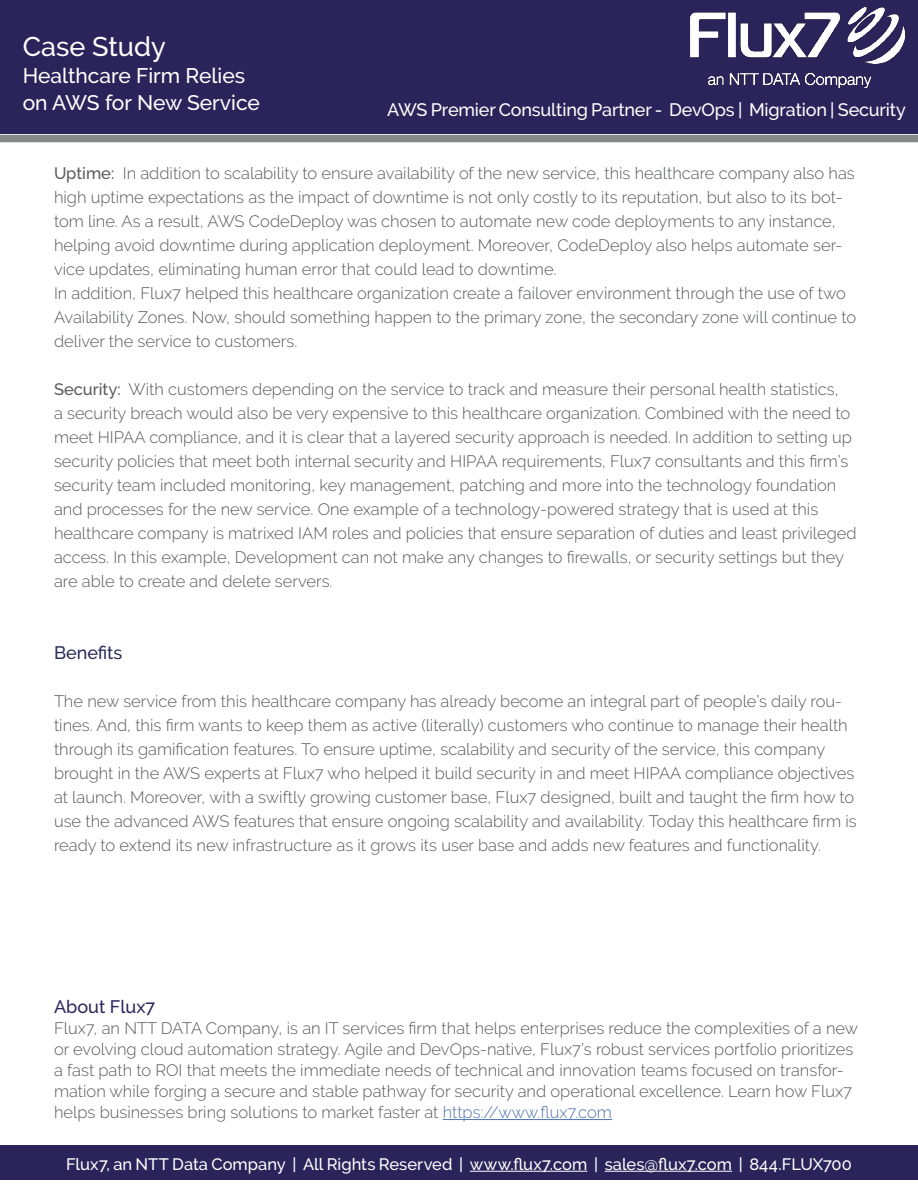
<style>
.page{position:relative;width:918px;height:1188px;background:#fff}
.page>*{position:absolute;margin:0;border:0;box-sizing:border-box;transform-origin:0 0}
.t1{font:500 27px "Raleway";color:#fff}
.t2{font:500 21px/27px "Raleway";color:#fff}
.t3{font:500 18px "Raleway";letter-spacing:-.01em;color:#fff}
.t4{font:500 18px "Raleway";color:#2a245a}
.t5{font:500 18px "Raleway";color:#282c57}
.t6{font:300 16.5px/24px "Raleway";color:#58595b}
.t7{font:500 16.5px "Raleway";color:#fff}
.s1{font-weight:500}
.s2{color:#4f73ad}
</style>
<div class="page">
<hr style="left:443px;top:1119px;width:169px;height:1px;background:#4f73ad">
<div style="left:0;top:1145px;width:918px;height:34px;background:#2a245a"></div>
<hr style="left:470px;top:1171px;width:117px;height:1px;background:#fff">
<hr style="left:605px;top:1171px;width:127px;height:1px;background:#fff">
<div style="left:0;top:0;width:918px;height:134px;background:#2a245a"></div>
<div style="left:0;top:135px;width:918px;height:7px;background:#868787"></div>
<img style="left:691px;top:7px;width:213px;height:80px">
<h1 class="t1" style="left:23px;top:31px;width:145px">Case Study</h1>
<p class="t2" style="left:23px;top:62px;width:239px">Healthcare Firm Relies on AWS for New Service</p>
<p class="t3" style="left:387px;top:99px;width:520px">AWS Premier Consulting Partner - DevOps | Migration | Security</p>
<p class="t6" style="left:54px;top:161px;width:804px"><span class="s1">Uptime:</span> In addition to scalability to ensure availability of the new service, this healthcare company also has high uptime expectations as the impact of downtime is not only costly to its reputation, but also to its bot&shy;tom line. As a result, AWS CodeDeploy was chosen to automate new code deployments to any instance, helping avoid downtime during application deployment. Moreover, CodeDeploy also helps automate ser&shy;vice updates, eliminating human error that could lead to downtime.<br>In addition, Flux7 helped this healthcare organization create a failover environment through the use of two Availability Zones. Now, should something happen to the primary zone, the secondary zone will continue to deliver the service to customers.</p>
<p class="t6" style="left:54px;top:377px;width:804px"><span class="s1">Security:</span> With customers depending on the service to track and measure their personal health statistics,<br>a security breach would also be very expensive to this healthcare organization. Combined with the need to meet HIPAA compliance, and it is clear that a layered security approach is needed. In addition to setting up security policies that meet both internal security and HIPAA requirements, Flux7 consultants and this firm’s security team included monitoring, key management, patching and more into the technology foundation and processes for the new service. One example of a technology-powered strategy that is used at this healthcare company is matrixed IAM roles and policies that ensure separation of duties and least privileged access. In this example, Development can not make any changes to firewalls, or security settings but they are able to create and delete servers.</p>
<p class="t5" style="left:54px;top:643px;width:70px">Benefits</p>
<p class="t6" style="left:54px;top:689px;width:804px">The new service from this healthcare company has already become an integral part of people’s daily rou&shy;tines. And, this firm wants to keep them as active (literally) customers who continue to manage their health through its gamification features. To ensure uptime, scalability and security of the service, this company brought in the AWS experts at Flux7 who helped it build security in and meet HIPAA compliance objectives at launch. Moreover, with a swiftly growing customer base, Flux7 designed, built and taught the firm how to use the advanced AWS features that ensure ongoing scalability and availability. Today this healthcare firm is ready to extend its new infrastructure as it grows its user base and adds new features and functionality.</p>
<p class="t4" style="left:54px;top:997px;width:103px">About Flux7</p>
<p class="t6" style="left:54px;top:1018px;width:806px;line-height:21px">Flux7, an NTT DATA Company, is an IT services firm that helps enterprises reduce the complexities of a new or evolving cloud automation strategy. Agile and DevOps-native, Flux7’s robust services portfolio prioritizes a fast path to ROI that meets the immediate needs of technical and innovation teams focused on transfor&shy;mation while forging a secure and stable pathway for security and operational excellence. Learn how Flux7 helps businesses bring solutions to market faster at <span class="s2">https://www.flux7.com</span></p>
<p class="t7" style="left:66px;top:1155px;width:787px">Flux7, an NTT Data Company | All Rights Reserved | www.flux7.com | sales@flux7.com | 844.FLUX700</p>
</div>
